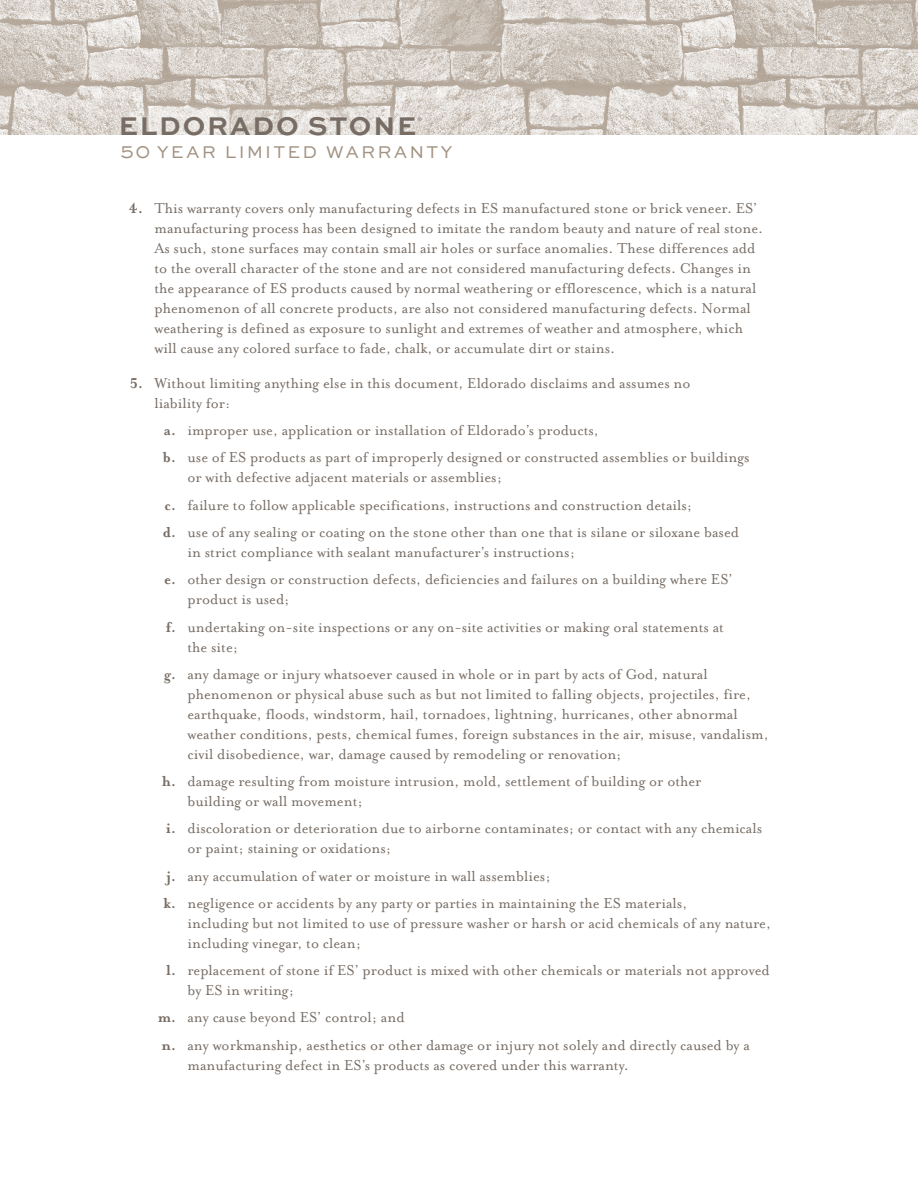
<style>
.page{position:relative;width:918px;height:1188px;background:#fff}
.page>*{position:absolute;margin:0;border:0;box-sizing:border-box;transform-origin:0 0}
.t1{font:700 27px "Sweet Sans";letter-spacing:.07em;color:#776d65}
.t2{font:18px "Sweet Sans";letter-spacing:.12em;color:#a39383}
.t3{font:16.5px/20px "Mrs Eaves OT";letter-spacing:.005em;color:#776d65}
.t4{font:5.25px "Helvetica Neue LT Std";color:#776d65}
.s1{font-size:19.2px}
.s2{font-weight:700}
</style>
<div class="page">
<img style="left:0;top:0;width:918px;height:135px">
<div style="left:110px;top:105px;width:324px;height:42px;background:#fff;opacity:.5"></div>
<h1 class="t1" style="left:119px;top:110px;width:299px">ELDORADO STONE</h1>
<p class="t4" style="left:418px;top:116px;width:6px">®</p>
<p class="t2" style="left:120px;top:141px;width:334px"><span class="s1">50</span> YEAR LIMITED WARRANTY</p>
<p class="t3" style="left:154px;top:198px;width:610px;text-indent:-26px"><span class="s2">4.</span> This warranty covers only manufacturing defects in ES manufactured stone or brick veneer. ES’ manufacturing process has been designed to imitate the random beauty and nature of real stone.<br>As such, stone surfaces may contain small air holes or surface anomalies. These differences add to the overall character of the stone and are not considered manufacturing defects. Changes in the appearance of ES products caused by normal weathering or efflorescence, which is a natural phenomenon of all concrete products, are also not considered manufacturing defects. Normal weathering is defined as exposure to sunlight and extremes of weather and atmosphere, which will cause any colored surface to fade, chalk, or accumulate dirt or stains.</p>
<p class="t3" style="left:154px;top:373px;width:538px;text-indent:-25px"><span class="s2">5.</span> Without limiting anything else in this document, Eldorado disclaims and assumes no liability for:</p>
<p class="t3" style="left:163px;top:416px;width:588px;line-height:27.3px"><span class="s2">a.</span> improper use, application or installation of Eldorado’s products,<br><span class="s2">b.</span> use of ES products as part of improperly designed or constructed assemblies or buildings</p>
<p class="t3" style="left:163px;top:464px;width:578px;line-height:27.3px;text-indent:25px">or with defective adjacent materials or assemblies;<br><span class="s2">c.</span> failure to follow applicable specifications, instructions and construction details;<br><span class="s2">d.</span> use of any sealing or coating on the stone other than one that is silane or siloxane based</p>
<p class="t3" style="left:164px;top:538px;width:570px;line-height:27.3px;text-indent:23px">in strict compliance with sealant manufacturer’s instructions;<br><span class="s2">e.</span> other design or construction defects, deficiencies and failures on a building where ES’</p>
<p class="t3" style="left:166px;top:586px;width:560px;line-height:27.3px;text-indent:22px">product is used;<br><span class="s2">f.</span> undertaking on-site inspections or any on-site activities or making oral statements at</p>
<p class="t3" style="left:164px;top:633px;width:545px;line-height:27.3px;text-indent:23px">the site;<br><span class="s2">g.</span> any damage or injury whatsoever caused in whole or in part by acts of God, natural</p>
<p class="t3" style="left:188px;top:684px;width:583px">phenomenon or physical abuse such as but not limited to falling objects, projectiles, fire, earthquake, floods, windstorm, hail, tornadoes, lightning, hurricanes, other abnormal weather conditions, pests, chemical fumes, foreign substances in the air, misuse, vandalism, civil disobedience, war, damage caused by remodeling or renovation;</p>
<p class="t3" style="left:188px;top:771px;width:516px;text-indent:-25px"><span class="s2">h.</span> damage resulting from moisture intrusion, mold, settlement of building or other building or wall movement;</p>
<p class="t3" style="left:188px;top:818px;width:576px;text-indent:-22px"><span class="s2">i.</span> discoloration or deterioration due to airborne contaminates; or contact with any chemicals or paint; staining or oxidations;</p>
<p class="t3" style="left:164px;top:862px;width:525px;line-height:27.3px"><span class="s2">j.</span> any accumulation of water or moisture in wall assemblies;<br><span class="s2">k.</span> negligence or accidents by any party or parties in maintaining the ES materials,</p>
<p class="t3" style="left:188px;top:913px;width:585px">including but not limited to use of pressure washer or harsh or acid chemicals of any nature, including vinegar, to clean;</p>
<p class="t3" style="left:188px;top:960px;width:584px;text-indent:-21px"><span class="s2">l.</span> replacement of stone if ES’ product is mixed with other chemicals or materials not approved by ES in writing;</p>
<p class="t3" style="left:158px;top:1004px;width:594px;line-height:27.3px"><span class="s2">m.</span> any cause beyond ES’ control; and<br><span class="s2">n.</span> any workmanship, aesthetics or other damage or injury not solely and directly caused by a</p>
<p class="t3" style="left:188px;top:1055px;width:443px">manufacturing defect in ES’s products as covered under this warranty.</p>
</div>
